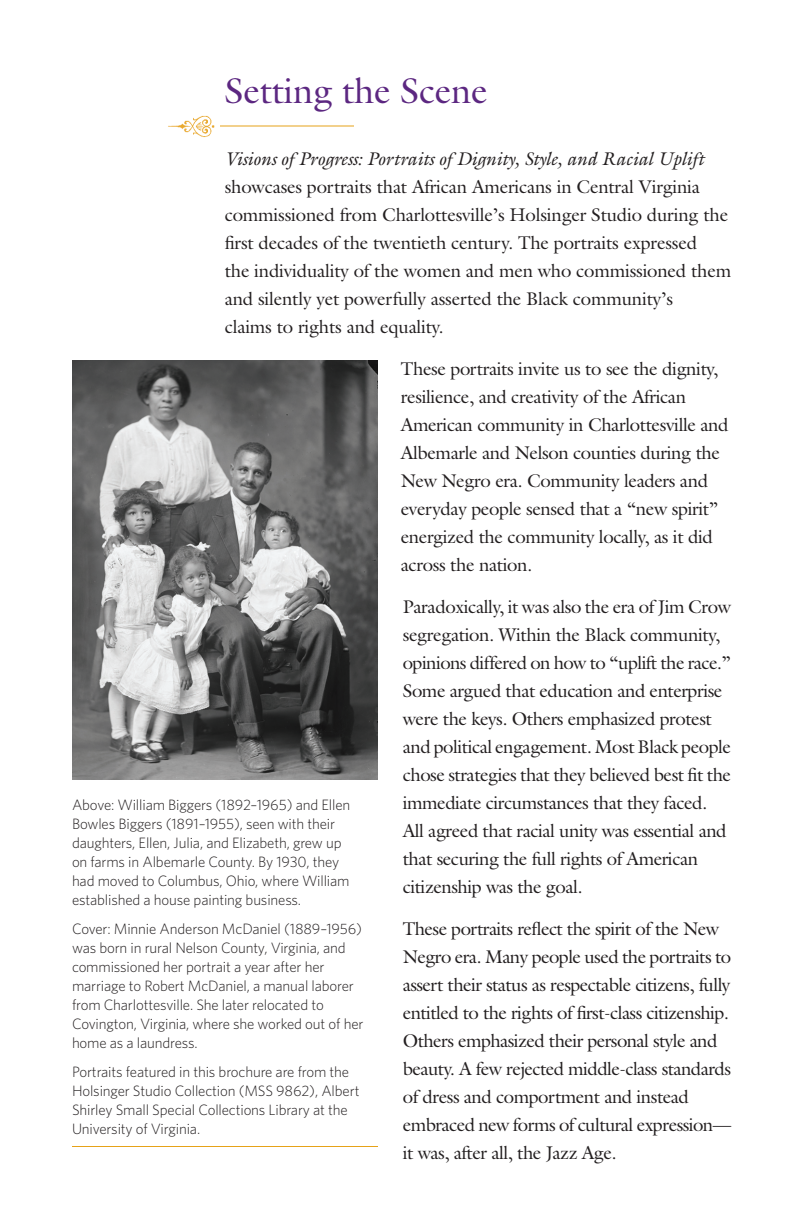
<style>
.page{position:relative;width:792px;height:1224px;background:#fff}
.page>*{position:absolute;margin:0;border:0;box-sizing:border-box;transform-origin:0 0}
.t1{font:36px "Galliard";letter-spacing:-.005em;color:#5c2781}
.t2{font:18.4px/28px "Galliard";letter-spacing:-.02em;color:#231f20}
.t3{font:300 15px/19px "Whitney";letter-spacing:-.01em;color:#231f20}
.s1{font-style:italic}
</style>
<div class="page">
<hr style="left:216px;top:126px;width:138px;height:1px;background:#e6a218">
<img style="left:168px;top:115px;width:52px;height:23px">
<img style="left:72px;top:360px;width:306px;height:420px">
<hr style="left:72px;top:1146px;width:306px;height:1px;background:#e6a218">
<p class="t1" style="left:225px;top:69px;width:264px">Setting the Scene</p>
<p class="t2" style="left:225px;top:144px;width:505px"><span class="s1">Visions of Progress: Portraits of Dignity, Style, and Racial Uplift </span>showcases portraits that African Americans in Central Virginia commissioned from Charlottesville’s Holsinger Studio during the first decades of the twentieth century. The portraits expressed</p>
<p class="t2" style="left:225px;top:256px;width:508px">the individuality of the women and men who commissioned them</p>
<p class="t2" style="left:225px;top:284px;width:450px">and silently yet powerfully asserted the Black community’s</p>
<p class="t2" style="left:225px;top:312px;width:220px">claims to rights and equality.</p>
<p class="t2" style="left:401px;top:354px;width:329px">These portraits invite us to see the dignity, resilience, and creativity of the African American community in Charlottesville and Albemarle and Nelson counties during the New Negro era. Community leaders and everyday people sensed that a “new spirit” energized the community locally, as it did across the nation.</p>
<p class="t2" style="left:403px;top:592px;width:330px">Paradoxically, it was also the era of Jim Crow</p>
<p class="t2" style="left:403px;top:620px;width:319px">segregation. Within the Black community,</p>
<p class="t2" style="left:403px;top:648px;width:330px">opinions differed on how to “uplift the race.”</p>
<p class="t2" style="left:403px;top:676px;width:321px">Some argued that education and enterprise were the keys. Others emphasized protest</p>
<p class="t2" style="left:403px;top:732px;width:330px">and political engagement. Most Black people</p>
<p class="t2" style="left:403px;top:760px;width:330px">chose strategies that they believed best fit the</p>
<p class="t2" style="left:403px;top:788px;width:325px">immediate circumstances that they faced.<br>All agreed that racial unity was essential and that securing the full rights of American citizenship was the goal.</p>
<p class="t2" style="left:403px;top:914px;width:318px">These portraits reflect the spirit of the New</p>
<p class="t2" style="left:403px;top:942px;width:330px">Negro era. Many people used the portraits to</p>
<p class="t2" style="left:403px;top:970px;width:329px;text-align:justify">assert their status as respectable citizens, fully entitled to the rights of first-class citizenship.<br>Others emphasized their personal style and</p>
<p class="t2" style="left:403px;top:1054px;width:330px">beauty. A few rejected middle-class standards</p>
<p class="t2" style="left:403px;top:1082px;width:288px">of dress and comportment and instead</p>
<p class="t2" style="left:403px;top:1110px;width:330px">embraced new forms of cultural expression—</p>
<p class="t2" style="left:403px;top:1138px;width:215px">it was, after all, the Jazz Age.</p>
<p class="t3" style="left:72px;top:795px;width:280px">Above: William Biggers (1892–1965) and Ellen Bowles Biggers (1891–1955), seen with their daughters, Ellen, Julia, and Elizabeth, grew up on farms in Albemarle County. By 1930, they had moved to Columbus, Ohio, where William established a house painting business.</p>
<p class="t3" style="left:72px;top:919px;width:293px">Cover: Minnie Anderson McDaniel (1889–1956) was born in rural Nelson County, Virginia, and commissioned her portrait a year after her marriage to Robert McDaniel, a manual laborer from Charlottesville. She later relocated to Covington, Virginia, where she worked out of her home as a laundress.</p>
<p class="t3" style="left:72px;top:1062px;width:289px">Portraits featured in this brochure are from the Holsinger Studio Collection (MSS 9862), Albert Shirley Small Special Collections Library at the University of Virginia.</p>
</div>
